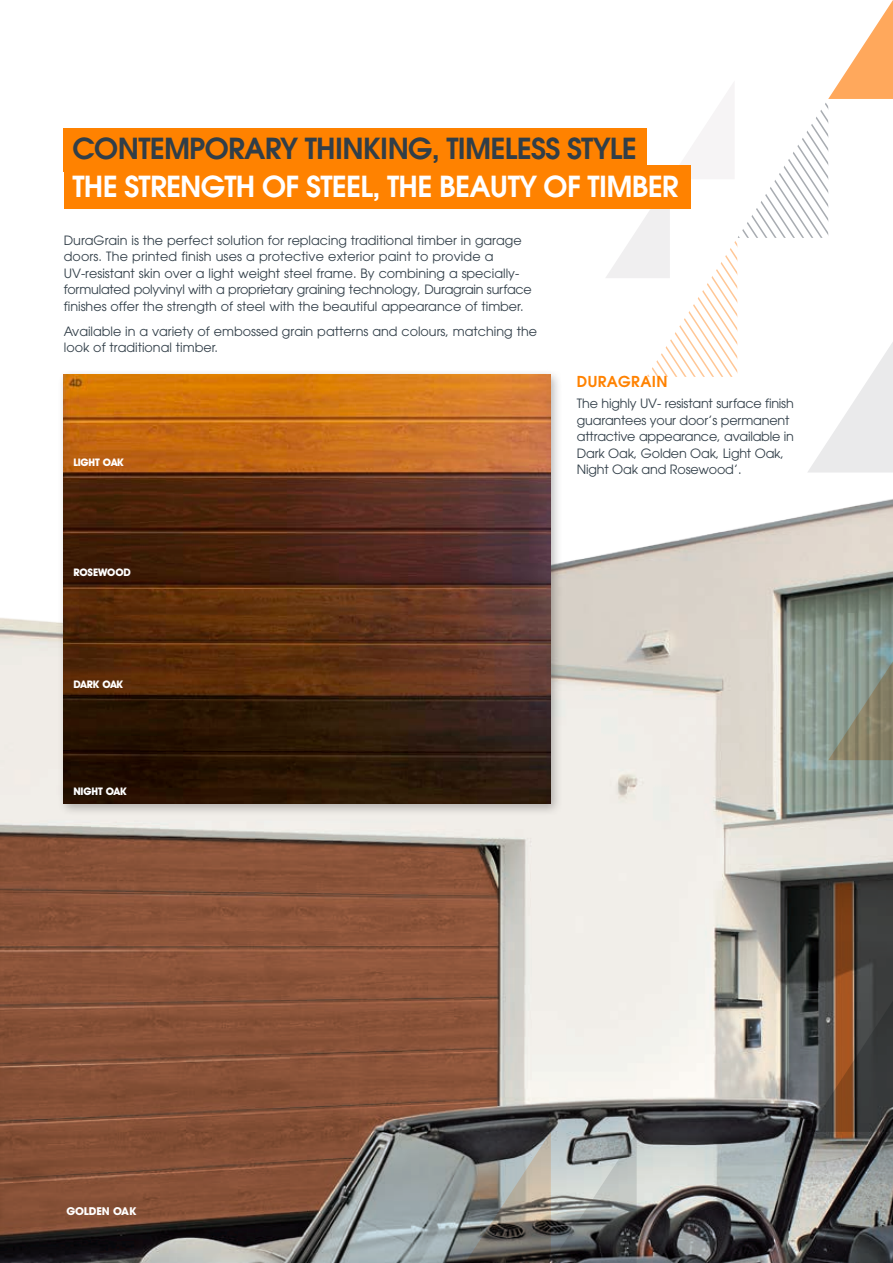
<style>
.page{position:relative;width:893px;height:1263px;background:#fff}
.page>*{position:absolute;margin:0;border:0;box-sizing:border-box;transform-origin:0 0}
.t1{font:600 28.8px "Avant Garde";letter-spacing:-.025em;color:#fff}
.t2{font:600 28.8px "Avant Garde";letter-spacing:-.025em;color:#313e48}
.t3{font:600 15px "Avant Garde LT";letter-spacing:.025em;color:#ff8200}
.t4{font:12.75px/16.5px "Avant Garde LT";color:#313e48}
.t5{font:700 10.5px "Avant Garde IT Cby BT";letter-spacing:-.015em;color:#fff}
.t6{font:700 10.5px "Avant Garde LT";letter-spacing:-.015em;color:#fff}
</style>
<div class="page">
<img style="left:0;top:472px;width:893px;height:791px">
<svg style="left:465px;top:1132px;width:172px;height:131px;background:#7d7e7b"></svg>
<svg style="left:807px;top:1001px;width:86px;height:262px;background:#625b56"></svg>
<svg style="left:828px;top:661px;width:65px;height:99px;background:#898e7c"></svg>
<svg style="left:606px;top:0;width:287px;height:472px"></svg>
<div style="left:58px;top:369px;width:505px;height:447px;background:#231f20;opacity:.3"></div>
<img style="left:64px;top:375px;width:487px;height:429px">
<div style="left:64px;top:128px;width:583px;height:43px;background:#ff8200"></div>
<div style="left:64px;top:165px;width:627px;height:44px;background:#ff8200"></div>
<h1 class="t2" style="left:72px;top:130px;width:566px">CONTEMPORARY THINKING, TIMELESS STYLE</h1>
<h1 class="t1" style="left:72px;top:168px;width:608px">THE STRENGTH OF STEEL, THE BEAUTY OF TIMBER</h1>
<p class="t4" style="left:64px;top:232px;width:470px">DuraGrain is the perfect solution for replacing traditional timber in garage doors. The printed finish uses a protective exterior paint to provide a UV-resistant skin over a light weight steel frame. By combining a specially&shy;formulated polyvinyl with a proprietary graining technology, Duragrain surface finishes offer the strength of steel with the beautiful appearance of timber.</p>
<p class="t4" style="left:64px;top:323px;width:475px">Available in a variety of embossed grain patterns and colours, matching the look of traditional timber.</p>
<p class="t5" style="left:73px;top:456px;width:52px">LIGHT OAK</p>
<p class="t5" style="left:73px;top:566px;width:59px">ROSEWOOD</p>
<p class="t3" style="left:577px;top:372px;width:92px">DURAGRAIN</p>
<p class="t4" style="left:577px;top:395px;width:219px">The highly UV- resistant surface finish guarantees your door’s permanent attractive appearance, available in Dark Oak, Golden Oak, Light Oak, Night Oak and Rosewood’.</p>
<p class="t5" style="left:73px;top:678px;width:51px">DARK OAK</p>
<p class="t5" style="left:73px;top:785px;width:55px">NIGHT OAK</p>
<p class="t6" style="left:66px;top:1204px;width:72px">GOLDEN OAK</p>
</div>
